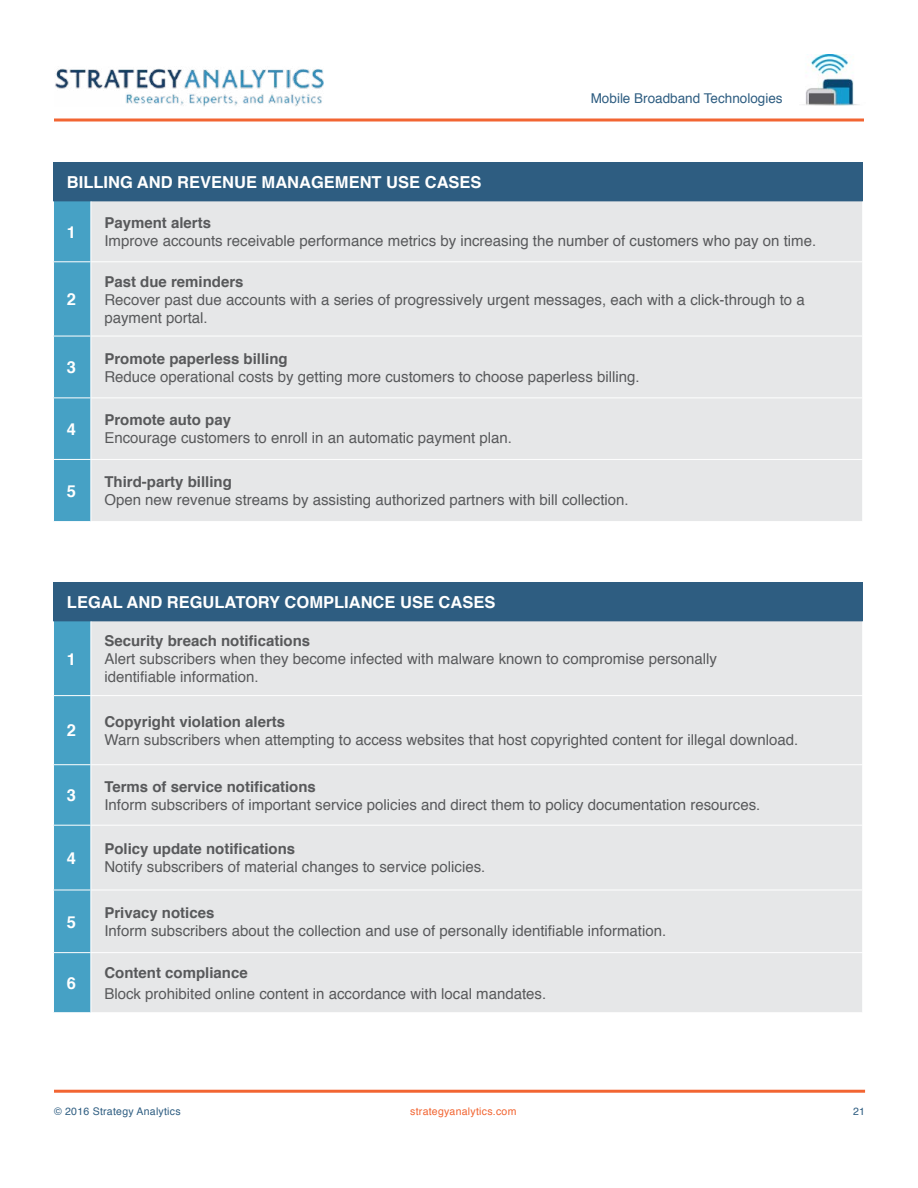
<style>
.page{position:relative;width:918px;height:1188px;background:#fff}
.page>*{position:absolute;margin:0;border:0;box-sizing:border-box;transform-origin:0 0}
.t1{font:700 16.5px "Helvetica";color:#fff}
.t2{font:15px/18px "Helvetica";color:#58595b}
.t3{font:700 15px "Helvetica";color:#58595b}
.t4{font:13.5px "Helvetica";color:#2e5d81}
.t5{font:10.5px "Helvetica";letter-spacing:.025em;color:#2e5d81}
.t6{font:10.5px "Helvetica";letter-spacing:.025em;color:#f26532}
</style>
<div class="page">
<img style="left:55px;top:68px;width:269px;height:39px">
<img style="left:803px;top:54px;width:56px;height:51px">
<svg style="left:54px;top:118px;width:810px;height:4px;background:#f58b65"></svg>
<hr style="left:54px;top:1090px;width:811px;height:3px;background:#f26532">
<div style="left:53px;top:162px;width:810px;height:39px;background:#2e5d81"></div>
<div style="left:54px;top:201px;width:37px;height:320px;background:#46a1c5"></div>
<div style="left:92px;top:201px;width:770px;height:320px;background:#e6e7e8"></div>
<hr style="left:91px;top:261px;width:772px;height:1px;background:#fff">
<hr style="left:91px;top:336px;width:772px;height:1px;background:#fff">
<hr style="left:91px;top:398px;width:772px;height:1px;background:#fff">
<hr style="left:91px;top:459px;width:772px;height:1px;background:#fff">
<hr style="left:53px;top:261px;width:38px;height:1px;background:#fff">
<hr style="left:53px;top:336px;width:38px;height:1px;background:#fff">
<hr style="left:53px;top:398px;width:38px;height:1px;background:#fff">
<hr style="left:53px;top:459px;width:38px;height:1px;background:#fff">
<div style="left:53px;top:582px;width:810px;height:39px;background:#2e5d81"></div>
<div style="left:54px;top:621px;width:37px;height:391px;background:#46a1c5"></div>
<div style="left:92px;top:621px;width:770px;height:391px;background:#e6e7e8"></div>
<hr style="left:91px;top:695px;width:772px;height:1px;background:#fff">
<hr style="left:91px;top:764px;width:772px;height:1px;background:#fff">
<hr style="left:91px;top:825px;width:772px;height:1px;background:#fff">
<hr style="left:91px;top:890px;width:772px;height:1px;background:#fff">
<hr style="left:91px;top:952px;width:772px;height:1px;background:#fff">
<hr style="left:53px;top:695px;width:38px;height:1px;background:#fff">
<hr style="left:53px;top:764px;width:38px;height:1px;background:#fff">
<hr style="left:53px;top:825px;width:38px;height:1px;background:#fff">
<hr style="left:53px;top:890px;width:38px;height:1px;background:#fff">
<hr style="left:53px;top:952px;width:38px;height:1px;background:#fff">
<p class="t4" style="left:591px;top:88px;width:193px">Mobile Broadband Technologies</p>
<p class="t1" style="left:67px;top:169px;width:416px">BILLING AND REVENUE MANAGEMENT USE CASES</p>
<p class="t1" style="left:67px;top:219px;width:11px">1</p>
<p class="t3" style="left:104px;top:211px;width:108px">Payment alerts</p>
<p class="t2" style="left:104px;top:232px;width:713px">Improve accounts receivable performance metrics by increasing the number of customers who pay on time.</p>
<p class="t1" style="left:67px;top:286px;width:11px">2</p>
<p class="t1" style="left:67px;top:354px;width:11px">3</p>
<p class="t1" style="left:67px;top:416px;width:11px">4</p>
<p class="t1" style="left:67px;top:478px;width:11px">5</p>
<p class="t3" style="left:104px;top:269px;width:141px">Past due reminders</p>
<p class="t2" style="left:104px;top:291px;width:702px">Recover past due accounts with a series of progressively urgent messages, each with a click-through to a payment portal.</p>
<p class="t3" style="left:104px;top:346px;width:185px">Promote paperless billing</p>
<p class="t2" style="left:104px;top:368px;width:537px">Reduce operational costs by getting more customers to choose paperless billing.</p>
<p class="t3" style="left:104px;top:408px;width:128px">Promote auto pay</p>
<p class="t2" style="left:104px;top:429px;width:409px">Encourage customers to enroll in an automatic payment plan.</p>
<p class="t3" style="left:104px;top:470px;width:129px">Third-party billing</p>
<p class="t2" style="left:104px;top:491px;width:526px">Open new revenue streams by assisting authorized partners with bill collection.</p>
<p class="t1" style="left:67px;top:589px;width:430px">LEGAL AND REGULATORY COMPLIANCE USE CASES</p>
<p class="t1" style="left:67px;top:646px;width:11px">1</p>
<p class="t1" style="left:67px;top:717px;width:11px">2</p>
<p class="t1" style="left:67px;top:782px;width:11px">3</p>
<p class="t1" style="left:67px;top:845px;width:11px">4</p>
<p class="t1" style="left:67px;top:908px;width:11px">5</p>
<p class="t1" style="left:67px;top:970px;width:11px">6</p>
<p class="t3" style="left:104px;top:629px;width:207px">Security breach notifications</p>
<p class="t2" style="left:104px;top:650px;width:614px">Alert subscribers when they become infected with malware known to compromise personally identifiable information.</p>
<p class="t3" style="left:104px;top:709px;width:182px">Copyright violation alerts</p>
<p class="t2" style="left:104px;top:731px;width:695px">Warn subscribers when attempting to access websites that host copyrighted content for illegal download.</p>
<p class="t3" style="left:104px;top:774px;width:213px">Terms of service notifications</p>
<p class="t2" style="left:104px;top:796px;width:658px">Inform subscribers of important service policies and direct them to policy documentation resources.</p>
<p class="t3" style="left:104px;top:837px;width:192px">Policy update notifications</p>
<p class="t2" style="left:104px;top:858px;width:382px">Notify subscribers of material changes to service policies.</p>
<p class="t3" style="left:104px;top:901px;width:112px">Privacy notices</p>
<p class="t2" style="left:104px;top:922px;width:563px">Inform subscribers about the collection and use of personally identifiable information.</p>
<p class="t3" style="left:104px;top:960px;width:145px">Content compliance</p>
<p class="t2" style="left:104px;top:985px;width:443px">Block prohibited online content in accordance with local mandates.</p>
<p class="t5" style="left:54px;top:1103px;width:128px">© 2016 Strategy Analytics</p>
<p class="t6" style="left:410px;top:1103px;width:108px">strategyanalytics.com</p>
<p class="t5" style="left:853px;top:1103px;width:13px">21</p>
</div>
